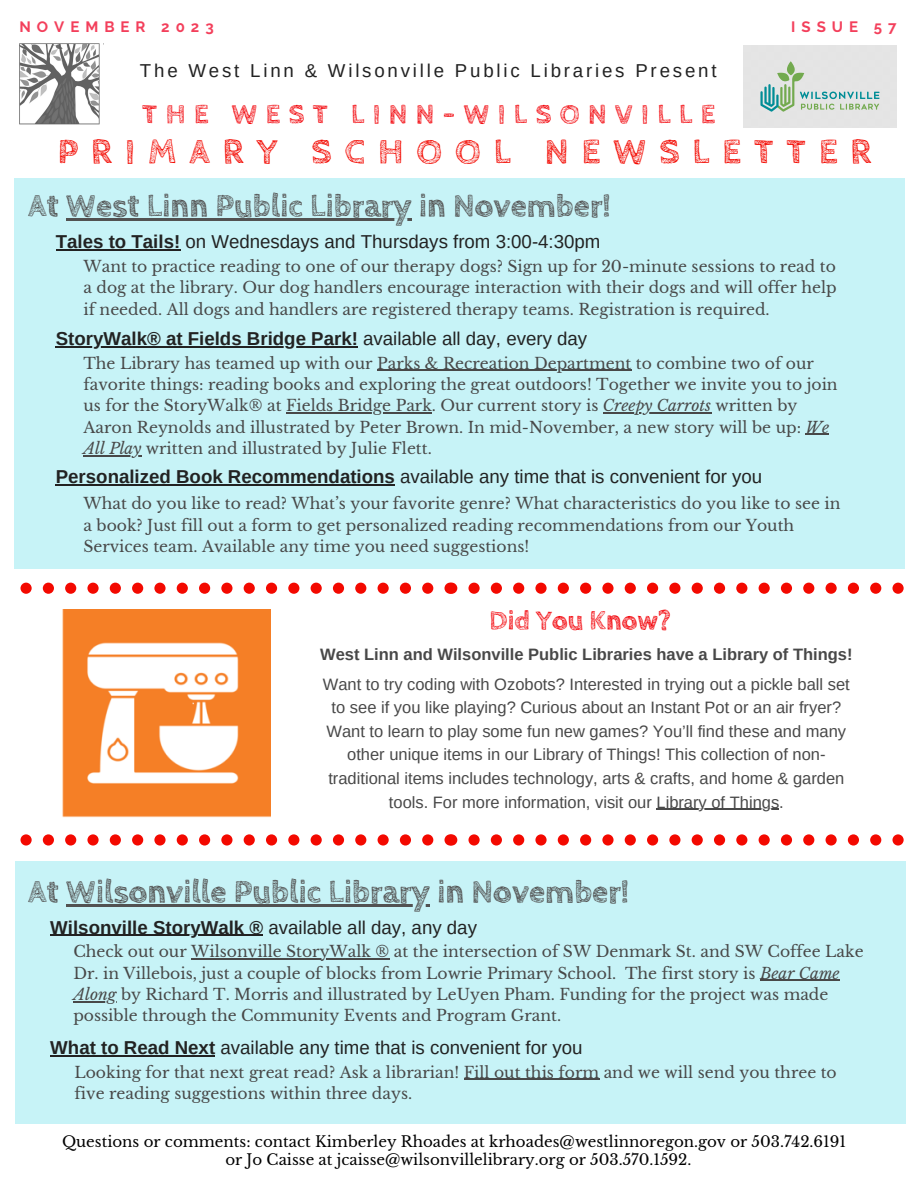
<style>
.page{position:relative;width:918px;height:1188px;background:#fff}
.page>*{position:absolute;margin:0;border:0;box-sizing:border-box;transform-origin:0 0}
.t1{font:700 36px "Cabin Sketch";letter-spacing:.36em;color:#f30900}
.t2{font:700 32.7px "Cabin Sketch";color:#525252}
.t3{font:700 28.05px "Cabin Sketch";letter-spacing:.3em;color:#f30007}
.t4{font:700 27.45px "Cabin Sketch";color:#f30007}
.t5{font:18.75px "Arimo";color:#222}
.t6{font:700 18.75px "Arimo";color:#222}
.t7{font:18.75px "Arimo";letter-spacing:.15em;color:#222}
.t8{font:16.5px/23.7px "Arimo";color:#484848;text-align:center}
.t9{font:700 16.5px "Arimo";color:#484848}
.t10{font:15.6px/21.3px "Libre Baskerville";color:#484848}
.t11{font:15px "Libre Baskerville";color:#000}
.t12{font:700 15px "Raleway";letter-spacing:.4em;color:#f33f5b}
.s1{font-weight:700}
.s2{font-weight:400}
.s3{font-style:italic}
</style>
<div class="page">
<img style="left:20px;top:43px;width:84px;height:82px">
<div style="left:16px;top:861px;width:890px;height:263px;background:#c7f3f7"></div>
<img style="left:744px;top:46px;width:153px;height:82px">
<div style="left:14px;top:178px;width:890px;height:390px;background:#c7f3f7"></div>
<hr style="left:66px;top:904px;width:364px;height:2px;background:#525252">
<hr style="left:66px;top:219px;width:346px;height:2px;background:#525252">
<hr style="left:56px;top:250px;width:124px;height:1px;background:#222">
<hr style="left:50px;top:935px;width:213px;height:1px;background:#222">
<hr style="left:191px;top:958px;width:198px;height:2px;background:#484848">
<hr style="left:760px;top:980px;width:80px;height:1px;background:#484848">
<hr style="left:73px;top:1001px;width:44px;height:1px;background:#484848">
<svg style="left:23px;top:583px;width:881px;height:11px"></svg>
<svg style="left:23px;top:834px;width:881px;height:12px"></svg>
<div style="left:0;top:760px;width:23px;height:118px;background:#fff"></div>
<div style="left:0;top:545px;width:23px;height:118px;background:#fff"></div>
<img style="left:62px;top:610px;width:208px;height:208px">
<hr style="left:657px;top:809px;width:122px;height:1px;background:#484848">
<hr style="left:56px;top:485px;width:339px;height:1px;background:#222">
<hr style="left:56px;top:346px;width:302px;height:1px;background:#222">
<hr style="left:377px;top:370px;width:254px;height:1px;background:#484848">
<hr style="left:286px;top:413px;width:146px;height:1px;background:#484848">
<hr style="left:603px;top:413px;width:108px;height:1px;background:#484848">
<svg style="left:806px;top:434px;width:23px;height:1px"></svg>
<hr style="left:83px;top:455px;width:58px;height:1px;background:#484848">
<hr style="left:50px;top:1055px;width:165px;height:1px;background:#222">
<hr style="left:464px;top:1079px;width:135px;height:1px;background:#484848">
<p class="t12" style="left:20px;top:18px;width:196px">NOVEMBER 2023</p>
<p class="t7" style="left:140px;top:60px;width:578px">The West Linn &amp; Wilsonville Public Libraries Present</p>
<p class="t3" style="left:142px;top:99px;width:575px">THE WEST LINN-WILSONVILLE</p>
<p class="t12" style="left:791px;top:18px;width:107px">ISSUE 57</p>
<p class="t1" style="left:58px;top:132px;width:815px">PRIMARY SCHOOL NEWSLETTER</p>
<p class="t2" style="left:28px;top:188px;width:584px">At West Linn Public Library in November!</p>
<p class="t5" style="left:56px;top:231px;width:546px"><span class="s1">Tales to Tails!</span> on Wednesdays and Thursdays from 3:00-4:30pm</p>
<p class="t10" style="left:83px;top:256px;width:755px;text-align:justify">Want to practice reading to one of our therapy dogs? Sign up for 20-minute sessions to read to a dog at the library. Our dog handlers encourage interaction with their dogs and will offer help if needed. All dogs and handlers are registered therapy teams. Registration is required.</p>
<p class="t6" style="left:56px;top:328px;width:533px">StoryWalk® at Fields Bridge Park! <span class="s2">available all day, every day</span></p>
<p class="t10" style="left:83px;top:353px;width:756px">The Library has teamed up with our Parks &amp; Recreation Department to combine two of our favorite things: reading books and exploring the great outdoors! Together we invite you to join us for the StoryWalk® at Fields Bridge Park. Our current story is <span class="s3">Creepy Carrots</span> written by Aaron Reynolds and illustrated by Peter Brown. In mid-November, a new story will be up: <span class="s3">We All Play</span> written and illustrated by Julie Flett.</p>
<p class="t5" style="left:56px;top:466px;width:708px"><span class="s1">Personalized Book Recommendations</span> available any time that is convenient for you</p>
<p class="t10" style="left:83px;top:493px;width:759px">What do you like to read? What’s your favorite genre? What characteristics do you like to see in a book? Just fill out a form to get personalized reading recommendations from our Youth<br>Services team. Available any time you need suggestions!</p>
<p class="t4" style="left:490px;top:605px;width:183px">Did You Know?</p>
<p class="t9" style="left:320px;top:645px;width:534px">West Linn and Wilsonville Public Libraries have a Library of Things!</p>
<p class="t8" style="left:323px;top:672px;width:528px">Want to try coding with Ozobots? Interested in trying out a pickle ball set to see if you like playing? Curious about an Instant Pot or an air fryer?<br>Want to learn to play some fun new games? You’ll find these and many other unique items in our Library of Things! This collection of non&shy;traditional items includes technology, arts &amp; crafts, and home &amp; garden tools. For more information, visit our Library of Things.</p>
<p class="t2" style="left:28px;top:873px;width:602px">At Wilsonville Public Library in November!</p>
<p class="t5" style="left:50px;top:917px;width:428px"><span class="s1">Wilsonville StoryWalk ®</span> available all day, any day</p>
<p class="t10" style="left:73px;top:941px;width:792px">Check out our Wilsonville StoryWalk ® at the intersection of SW Denmark St. and SW Coffee Lake Dr. in Villebois, just a couple of blocks from Lowrie Primary School. The first story is <span class="s3">Bear Came Along</span> by Richard T. Morris and illustrated by LeUyen Pham. Funding for the project was made possible through the Community Events and Program Grant.</p>
<p class="t5" style="left:50px;top:1037px;width:534px"><span class="s1">What to Read Next</span> available any time that is convenient for you</p>
<p class="t10" style="left:74px;top:1061px;width:764px">Looking for that next great read? Ask a librarian! Fill out this form and we will send you three to five reading suggestions within three days.</p>
<p class="t11" style="left:62px;top:1132px;width:786px">Questions or comments: contact Kimberley Rhoades at krhoades@westlinnoregon.gov or 503.742.6191</p>
<p class="t11" style="left:225px;top:1150px;width:468px">or Jo Caisse at jcaisse@wilsonvillelibrary.org or 503.570.1592.</p>
</div>
